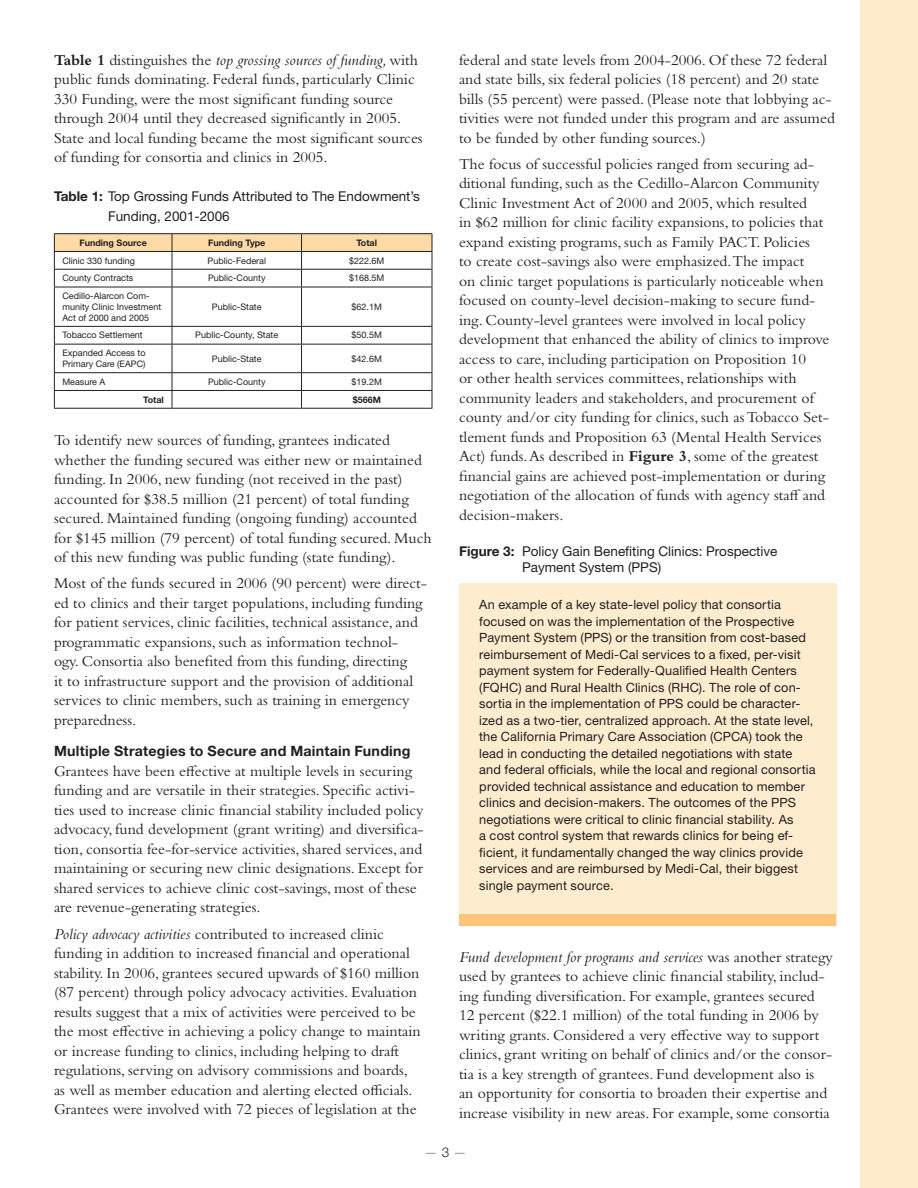
<style>
.page{position:relative;width:918px;height:1188px;background:#fff}
.page>*{position:absolute;margin:0;border:0;box-sizing:border-box;transform-origin:0 0}
.bullets{font:15.75px/19.5px "Bembo Std";color:#231f20}
.text{font:15.75px/19.5px "Bembo Std";color:#231f20}
.Heading_8{font:15.75px/19.5px "Bembo Std";color:#231f20}
.Subhead2{font:700 14.25px "Helvetica Neue LT Std";letter-spacing:.015em;color:#231f20}
.text-2{font:13.5px/19.5px "Helvetica Neue LT Std";color:#231f20}
.Heading_8-2{font:13.5px/16.2px "Helvetica Neue LT Std";color:#231f20}
.subhead{font:300 13.5px "Helvetica Neue LT Std";color:#808285}
.text-3{font:12.75px/16.5px "Helvetica Neue LT Std";letter-spacing:.01em;color:#231f20}
.text-4{font:9px/10.8px "Helvetica Neue LT Std";color:#231f20}
.Heading_3_Heading_3{font:700 9px "Helvetica Neue LT Std";color:#231f20}
.bullets3{font:9px "Helvetica Neue LT Std";color:#231f20}
.Heading_5{font:700 9px "Helvetica Neue LT Std";color:#231f20}
.text-5{font:700 9px "Helvetica Neue LT Std";color:#231f20}
.Heading_2{font:9px "Helvetica Neue LT Std";color:#231f20}
.Heading_2-2{font:700 9px "Helvetica Neue LT Std";color:#231f20}
.s1{font-weight:700}
.s2{font-style:italic}
.s3{color:#231f20}
</style>
<div class="page">
<div style="left:459px;top:583px;width:378px;height:343px;background:#feeccf"></div>
<div style="left:459px;top:914px;width:377px;height:12px;background:#fdc579"></div>
<hr style="left:54px;top:233px;width:118px;height:1px;background:#231f20">
<hr style="left:172px;top:233px;width:130px;height:1px;background:#231f20">
<hr style="left:302px;top:233px;width:130px;height:1px;background:#231f20">
<svg style="left:54px;top:234px;width:379px;height:53px"></svg>
<hr style="left:54px;top:287px;width:118px;height:1px;background:#231f20">
<hr style="left:54px;top:287px;width:1px;height:39px;background:#231f20">
<hr style="left:172px;top:287px;width:130px;height:1px;background:#231f20">
<hr style="left:172px;top:287px;width:1px;height:39px;background:#231f20">
<hr style="left:302px;top:287px;width:130px;height:1px;background:#231f20">
<hr style="left:301px;top:287px;width:1px;height:39px;background:#231f20">
<hr style="left:432px;top:287px;width:1px;height:39px;background:#231f20">
<hr style="left:54px;top:326px;width:118px;height:1px;background:#231f20">
<hr style="left:172px;top:326px;width:130px;height:1px;background:#231f20">
<hr style="left:302px;top:326px;width:130px;height:1px;background:#231f20">
<hr style="left:54px;top:344px;width:118px;height:1px;background:#231f20">
<hr style="left:172px;top:344px;width:130px;height:1px;background:#231f20">
<hr style="left:302px;top:344px;width:130px;height:1px;background:#231f20">
<hr style="left:54px;top:372px;width:118px;height:1px;background:#231f20">
<hr style="left:172px;top:372px;width:130px;height:1px;background:#231f20">
<hr style="left:302px;top:372px;width:130px;height:1px;background:#231f20">
<hr style="left:54px;top:390px;width:118px;height:1px;background:#231f20">
<svg style="left:54px;top:327px;width:1px;height:81px"></svg>
<hr style="left:172px;top:390px;width:130px;height:1px;background:#231f20">
<svg style="left:172px;top:327px;width:1px;height:81px"></svg>
<hr style="left:302px;top:390px;width:130px;height:1px;background:#231f20">
<svg style="left:301px;top:327px;width:1px;height:81px"></svg>
<svg style="left:432px;top:327px;width:1px;height:81px"></svg>
<hr style="left:54px;top:408px;width:118px;height:1px;background:#231f20">
<hr style="left:172px;top:408px;width:130px;height:1px;background:#231f20">
<hr style="left:302px;top:408px;width:130px;height:1px;background:#231f20">
<div style="left:860px;top:0;width:58px;height:1188px;background:#feebcc"></div>
<p class="bullets" style="left:54px;top:50px;width:370px"><span class="s1">Table 1</span> distinguishes the <span class="s2">top grossing sources of funding,</span> with public funds dominating. Federal funds, particularly Clinic 330 Funding, were the most significant funding source through 2004 until they decreased significantly in 2005.<br>State and local funding became the most significant sources of funding for consortia and clinics in 2005.</p>
<p class="text-2" style="left:108px;top:186px;width:314px;text-indent:-54px"><span class="s1">Table 1:</span> Top Grossing Funds Attributed to The Endowment’s<br>Funding, 2001-2006</p>
<p class="Heading_3_Heading_3" style="left:79px;top:237px;width:69px">Funding Source</p>
<p class="Heading_5" style="left:208px;top:237px;width:59px">Funding Type</p>
<p class="text-5" style="left:356px;top:237px;width:22px">Total</p>
<p class="text-4" style="left:62px;top:255px;width:74px">Clinic 330 funding</p>
<p class="text-4" style="left:208px;top:255px;width:60px">Public-Federal</p>
<p class="text-4" style="left:349px;top:255px;width:37px">$222.6M</p>
<p class="text-4" style="left:62px;top:273px;width:73px">County Contracts</p>
<p class="text-4" style="left:208px;top:273px;width:59px">Public-County</p>
<p class="text-4" style="left:349px;top:273px;width:37px">$168.5M</p>
<p class="text-4" style="left:62px;top:290px;width:100px">Cedillo-Alarcon Com&shy;munity Clinic Investment<br>Act of 2000 and 2005</p>
<p class="text-4" style="left:212px;top:301px;width:51px">Public-State</p>
<p class="text-4" style="left:352px;top:301px;width:32px">$62.1M</p>
<p class="text-4" style="left:62px;top:330px;width:82px">Tobacco Settlement</p>
<p class="text-4" style="left:195px;top:330px;width:85px">Public-County, State</p>
<p class="text-4" style="left:352px;top:330px;width:32px">$50.5M</p>
<p class="text-4" style="left:62px;top:348px;width:85px">Expanded Access to<br>Primary Care (EAPC)</p>
<p class="bullets3" style="left:212px;top:353px;width:51px">Public-State</p>
<p class="text-4" style="left:352px;top:353px;width:32px">$42.6M</p>
<p class="Heading_2" style="left:62px;top:376px;width:45px">Measure A</p>
<p class="text-4" style="left:208px;top:376px;width:59px">Public-County</p>
<p class="text-4" style="left:352px;top:376px;width:32px">$19.2M</p>
<p class="Heading_2-2" style="left:143px;top:394px;width:22px">Total</p>
<p class="text-5" style="left:353px;top:394px;width:30px">$566M</p>
<p class="text" style="left:54px;top:430px;width:379px">To identify new sources of funding, grantees indicated whether the funding secured was either new or maintained funding. In 2006, new funding (not received in the past) accounted for $38.5 million (21 percent) of total funding secured. Maintained funding (ongoing funding) accounted for $145 million (79 percent) of total funding secured. Much of this new funding was public funding (state funding).</p>
<p class="text" style="left:54px;top:573px;width:374px">Most of the funds secured in 2006 (90 percent) were direct&shy;ed to clinics and their target populations, including funding for patient services, clinic facilities, technical assistance, and programmatic expansions, such as information technol&shy;ogy. Consortia also benefited from this funding, directing<br>it to infrastructure support and the provision of additional services to clinic members, such as training in emergency preparedness.</p>
<p class="Subhead2" style="left:54px;top:742px;width:358px">Multiple Strategies to Secure and Maintain Funding</p>
<p class="Heading_8" style="left:54px;top:761px;width:371px">Grantees have been effective at multiple levels in securing funding and are versatile in their strategies. Specific activi&shy;ties used to increase clinic financial stability included policy advocacy, fund development (grant writing) and diversifica&shy;tion, consortia fee-for-service activities, shared services, and maintaining or securing new clinic designations. Except for shared services to achieve clinic cost-savings, most of these are revenue-generating strategies.</p>
<p class="text" style="left:54px;top:924px;width:368px"><span class="s2">Policy advocacy activities</span> contributed to increased clinic funding in addition to increased financial and operational stability. In 2006, grantees secured upwards of $160 million (87 percent) through policy advocacy activities. Evaluation results suggest that a mix of activities were perceived to be the most effective in achieving a policy change to maintain or increase funding to clinics, including helping to draft regulations, serving on advisory commissions and boards, as well as member education and alerting elected officials.<br>Grantees were involved with 72 pieces of legislation at the</p>
<p class="text" style="left:459px;top:50px;width:377px">federal and state levels from 2004-2006. Of these 72 federal and state bills, six federal policies (18 percent) and 20 state bills (55 percent) were passed. (Please note that lobbying ac&shy;tivities were not funded under this program and are assumed to be funded by other funding sources.)</p>
<p class="bullets" style="left:459px;top:154px;width:372px">The focus of successful policies ranged from securing ad&shy;ditional funding, such as the Cedillo-Alarcon Community Clinic Investment Act of 2000 and 2005, which resulted<br>in $62 million for clinic facility expansions, to policies that expand existing programs, such as Family PACT. Policies<br>to create cost-savings also were emphasized.The impact<br>on clinic target populations is particularly noticeable when focused on county-level decision-making to secure fund&shy;ing. County-level grantees were involved in local policy development that enhanced the ability of clinics to improve access to care, including participation on Proposition 10<br>or other health services committees, relationships with community leaders and stakeholders, and procurement of county and/or city funding for clinics, such as Tobacco Set&shy;tlement funds and Proposition 63 (Mental Health Services Act) funds. As described in <span class="s1">Figure 3</span>, some of the greatest financial gains are achieved post-implementation or during negotiation of the allocation of funds with agency staff and decision-makers.</p>
<p class="Heading_8-2" style="left:522px;top:543px;width:257px;text-indent:-63px"><span class="s1">Figure 3:</span> Policy Gain Benefiting Clinics: Prospective<br>Payment System (PPS)</p>
<p class="text-3" style="left:479px;top:596px;width:338px">An example of a key state-level policy that consortia focused on was the implementation of the Prospective Payment System (PPS) or the transition from cost-based reimbursement of Medi-Cal services to a fixed, per-visit payment system for Federally-Qualified Health Centers (FQHC) and Rural Health Clinics (RHC). The role of con&shy;sortia in the implementation of PPS could be character&shy;ized as a two-tier, centralized approach. At the state level, the California Primary Care Association (CPCA) took the lead in conducting the detailed negotiations with state and federal officials, while the local and regional consortia provided technical assistance and education to member clinics and decision-makers. The outcomes of the PPS negotiations were critical to clinic financial stability. As<br>a cost control system that rewards clinics for being ef&shy;ficient, it fundamentally changed the way clinics provide services and are reimbursed by Medi-Cal, their biggest single payment source.</p>
<p class="bullets" style="left:459px;top:947px;width:375px"><span class="s2">Fund development for programs and services</span> was another strategy used by grantees to achieve clinic financial stability, includ&shy;ing funding diversification. For example, grantees secured 12 percent ($22.1 million) of the total funding in 2006 by writing grants. Considered a very effective way to support clinics, grant writing on behalf of clinics and/or the consor&shy;tia is a key strength of grantees. Fund development also is<br>an opportunity for consortia to broaden their expertise and increase visibility in new areas. For example, some consortia</p>
<p class="subhead" style="left:424px;top:1144px;width:44px">— <span class="s3">3</span> —</p>
</div>
